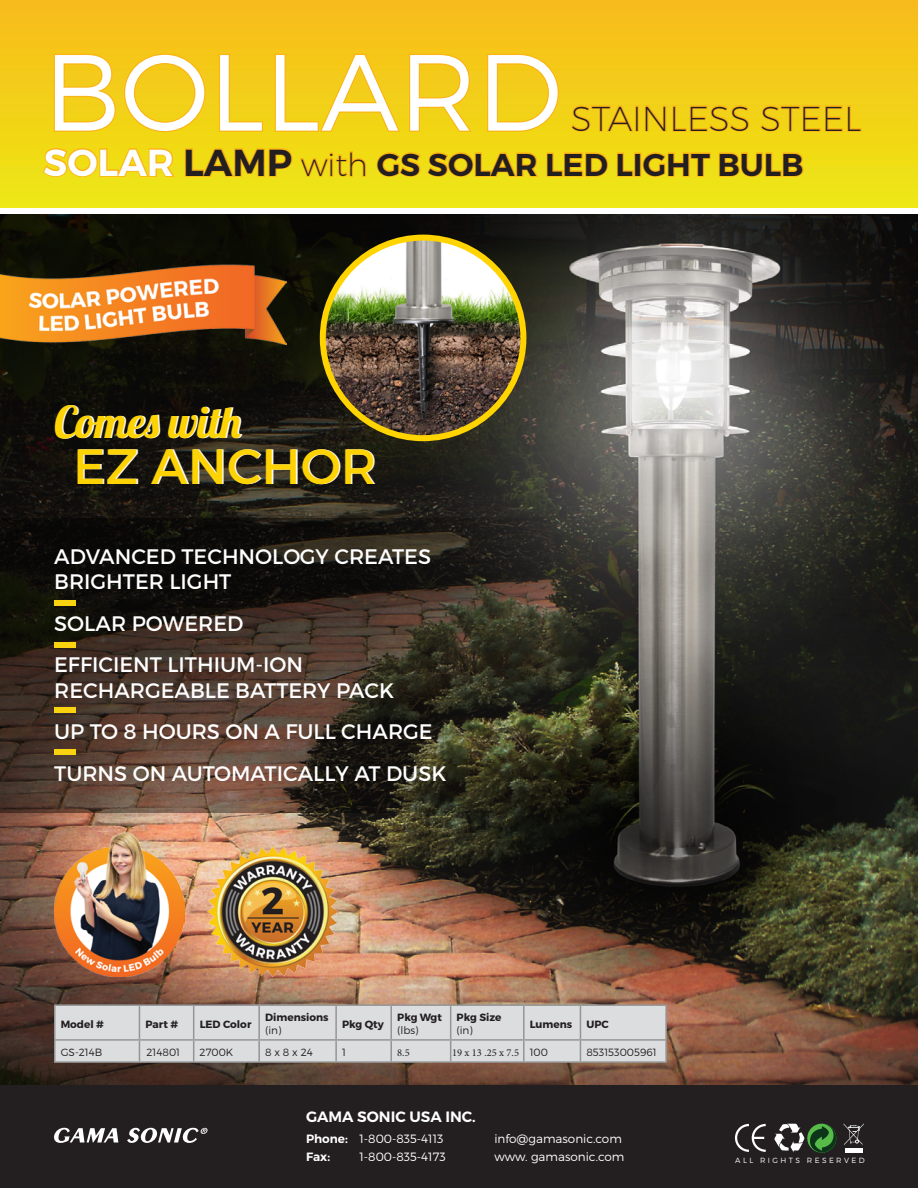
<style>
.page{position:relative;width:918px;height:1188px;background:#fff}
.page>*{position:absolute;margin:0;border:0;box-sizing:border-box;transform-origin:0 0}
.t1{font:300 108px "Montserrat";color:#fff}
.t2{font:49.5px "Montserrat";color:#fed304}
.t3{font:43.95px "Lobster 1.4";color:#fed304}
.t4{font:200 34.5px "Montserrat";color:#231f20}
.t5{font:600 31.5px "Montserrat";color:#231f20}
.t6{font:21px/41.7px "Montserrat";color:#fff}
.t7{font:600 15px "Montserrat";color:#fff}
.t8{font:300 12px/18px "Montserrat";color:#fff}
.t9{font:600 12px/18px "Montserrat";color:#fff}
.t10{font:700 10.5px "Montserrat";color:#231f20}
.t11{font:300 10.5px "Montserrat";color:#231f20}
.t12{font:10.5px "Minion Pro";color:#231f20}
.t13{font:300 7.5px "Montserrat";letter-spacing:.32em;color:#fff}
.s1{font-size:37.5px;color:#fff}
.s2{font-size:37.5px}
.s3{font-weight:200}
.s4{font-family:"Montserrat";font-weight:300}
</style>
<div class="page">
<img style="left:0;top:214px;width:918px;height:872px">
<div style="left:0;top:0;width:918px;height:210px;background:linear-gradient(to bottom,#f8ba1b,#ede814)"></div>
<div style="left:0;top:208px;width:918px;height:6px;background:#fff"></div>
<svg style="left:53px;top:53px;width:64px;height:80px;background:#f4c817"></svg>
<svg style="left:123px;top:53px;width:84px;height:80px;background:#f4ca17"></svg>
<svg style="left:218px;top:53px;width:46px;height:80px;background:#f4c917"></svg>
<svg style="left:274px;top:53px;width:128px;height:80px;background:#f4ca17"></svg>
<svg style="left:408px;top:53px;width:66px;height:81px;background:#f4c917"></svg>
<svg style="left:486px;top:53px;width:74px;height:80px;background:#f4c917"></svg>
<svg style="left:570px;top:103px;width:65px;height:30px;background:#f4c815"></svg>
<div style="left:635px;top:105px;width:4px;height:27px;border:2px solid #fbb316"></div>
<svg style="left:644px;top:102px;width:106px;height:33px;background:#f4c815"></svg>
<svg style="left:759px;top:104px;width:104px;height:29px;background:#f4c815"></svg>
<svg style="left:41px;top:147px;width:136px;height:32px;background:#f3cf15"></svg>
<svg style="left:184px;top:147px;width:183px;height:34px;background:#f2d115"></svg>
<svg style="left:375px;top:151px;width:234px;height:28px;background:#f3ce15"></svg>
<svg style="left:616px;top:151px;width:19px;height:27px"></svg>
<div style="left:634px;top:152px;width:7px;height:25px;border:2px solid #fbb316"></div>
<svg style="left:641px;top:151px;width:71px;height:27px;background:#f3cd15"></svg>
<svg style="left:718px;top:151px;width:87px;height:27px;background:#f4cb15"></svg>
<div style="left:0;top:1086px;width:918px;height:102px;background:#231f20"></div>
<svg style="left:54px;top:1128px;width:154px;height:15px"></svg>
<hr style="left:54px;top:1004px;width:85px;height:2px;background:#959596">
<hr style="left:54px;top:1006px;width:2px;height:33px;background:#959596">
<hr style="left:139px;top:1004px;width:55px;height:2px;background:#959596">
<hr style="left:194px;top:1004px;width:65px;height:2px;background:#959596">
<hr style="left:259px;top:1004px;width:77px;height:2px;background:#959596">
<hr style="left:336px;top:1004px;width:55px;height:2px;background:#959596">
<hr style="left:391px;top:1004px;width:60px;height:2px;background:#959596">
<hr style="left:451px;top:1004px;width:73px;height:2px;background:#959596">
<hr style="left:524px;top:1004px;width:56px;height:2px;background:#959596">
<hr style="left:580px;top:1004px;width:87px;height:2px;background:#959596">
<hr style="left:665px;top:1006px;width:2px;height:33px;background:#959596">
<hr style="left:54px;top:1039px;width:85px;height:2px;background:#959596">
<hr style="left:54px;top:1041px;width:2px;height:20px;background:#959596">
<hr style="left:580px;top:1039px;width:87px;height:2px;background:#959596">
<svg style="left:55px;top:1005px;width:611px;height:56px;background:#d7d8da"></svg>
<hr style="left:665px;top:1041px;width:2px;height:20px;background:#959596">
<hr style="left:54px;top:1061px;width:85px;height:2px;background:#959596">
<hr style="left:139px;top:1061px;width:55px;height:2px;background:#959596">
<hr style="left:194px;top:1061px;width:65px;height:2px;background:#959596">
<hr style="left:259px;top:1061px;width:77px;height:2px;background:#959596">
<hr style="left:336px;top:1061px;width:55px;height:2px;background:#959596">
<hr style="left:391px;top:1061px;width:60px;height:2px;background:#959596">
<hr style="left:451px;top:1061px;width:73px;height:2px;background:#959596">
<hr style="left:524px;top:1061px;width:56px;height:2px;background:#959596">
<hr style="left:580px;top:1061px;width:87px;height:2px;background:#959596">
<img style="left:54px;top:832px;width:130px;height:145px">
<img style="left:208px;top:847px;width:129px;height:130px">
<svg style="left:0;top:518px;width:587px;height:294px;background:#352b21"></svg>
<div style="left:54px;top:600px;width:22px;height:6px;background:#fad310"></div>
<div style="left:54px;top:642px;width:22px;height:6px;background:#fad310"></div>
<div style="left:54px;top:707px;width:22px;height:6px;background:#fad310"></div>
<div style="left:54px;top:749px;width:22px;height:6px;background:#fad310"></div>
<svg style="left:735px;top:1123px;width:31px;height:29px"></svg>
<svg style="left:774px;top:1123px;width:90px;height:30px"></svg>
<img style="left:323px;top:238px;width:200px;height:200px;border-radius:100px">
<div style="left:320px;top:235px;width:206px;height:206px;border:6px solid #ffd400;border-radius:50%"></div>
<img style="left:0;top:264px;width:287px;height:88px">
<h1 class="t1" style="left:44px;top:26px;width:520px">BOLLARD</h1>
<h3 class="t4" style="left:571px;top:97px;width:292px">STAINLESS STEEL</h3>
<h3 class="t5" style="left:44px;top:145px;width:762px"><span class="s1">SOLAR</span> <span class="s2">LAMP</span> <span class="s3">with</span> GS SOLAR LED LIGHT BULB</h3>
<h3 class="t3" style="left:54px;top:394px;width:188px">Comes with</h3>
<h2 class="t2" style="left:73px;top:436px;width:305px">EZ ANCHOR</h2>
<p class="t6" style="left:54px;top:544px;width:378px;line-height:25.2px">ADVANCED TECHNOLOGY CREATES<br>BRIGHTER LIGHT</p>
<p class="t6" style="left:54px;top:602px;width:251px">SOLAR POWERED<br>EFFICIENT LITHIUM-ION</p>
<p class="t6" style="left:54px;top:669px;width:394px">RECHARGEABLE BATTERY PACK<br>UP TO 8 HOURS ON A FULL CHARGE<br>TURNS ON AUTOMATICALLY AT DUSK</p>
<p class="t10" style="left:61px;top:1017px;width:45px">Model #</p>
<p class="t10" style="left:145px;top:1017px;width:34px">Part #</p>
<p class="t10" style="left:200px;top:1017px;width:53px">LED Color</p>
<p class="t10" style="left:265px;top:1011px;width:65px">Dimensions</p>
<p class="t11" style="left:265px;top:1024px;width:18px">(in)</p>
<p class="t10" style="left:342px;top:1017px;width:43px">Pkg Qty</p>
<p class="t10" style="left:397px;top:1011px;width:46px">Pkg Wgt</p>
<p class="t11" style="left:397px;top:1024px;width:23px">(lbs)</p>
<p class="t10" style="left:457px;top:1011px;width:46px">Pkg Size</p>
<p class="t11" style="left:457px;top:1024px;width:18px">(in)</p>
<p class="t10" style="left:530px;top:1017px;width:44px">Lumens</p>
<p class="t10" style="left:586px;top:1017px;width:24px">UPC</p>
<p class="t11" style="left:61px;top:1046px;width:43px">GS-214B</p>
<p class="t11" style="left:147px;top:1046px;width:35px">214801</p>
<p class="t11" style="left:200px;top:1046px;width:35px">2700K</p>
<p class="t11" style="left:265px;top:1046px;width:49px">8 x 8 x 24</p>
<p class="t11" style="left:342px;top:1046px;width:5px">1</p>
<p class="t12" style="left:397px;top:1045px;width:14px">8.5</p>
<p class="t12" style="left:452px;top:1045px;width:97px">19 x 13 .25 x 7.5 <span class="s4">100</span></p>
<p class="t11" style="left:586px;top:1046px;width:72px">853153005961</p>
<p class="t7" style="left:306px;top:1107px;width:171px">GAMA SONIC USA INC.</p>
<p class="t9" style="left:306px;top:1130px;width:43px">Phone:<br>Fax:</p>
<p class="t8" style="left:359px;top:1130px;width:88px">1-800-835-4113<br>1-800-835-4173</p>
<p class="t8" style="left:494px;top:1130px;width:132px">info@gamasonic.com www. gamasonic.com</p>
<p class="t13" style="left:735px;top:1156px;width:131px">ALL RIGHTS RESERVED</p>
</div>
